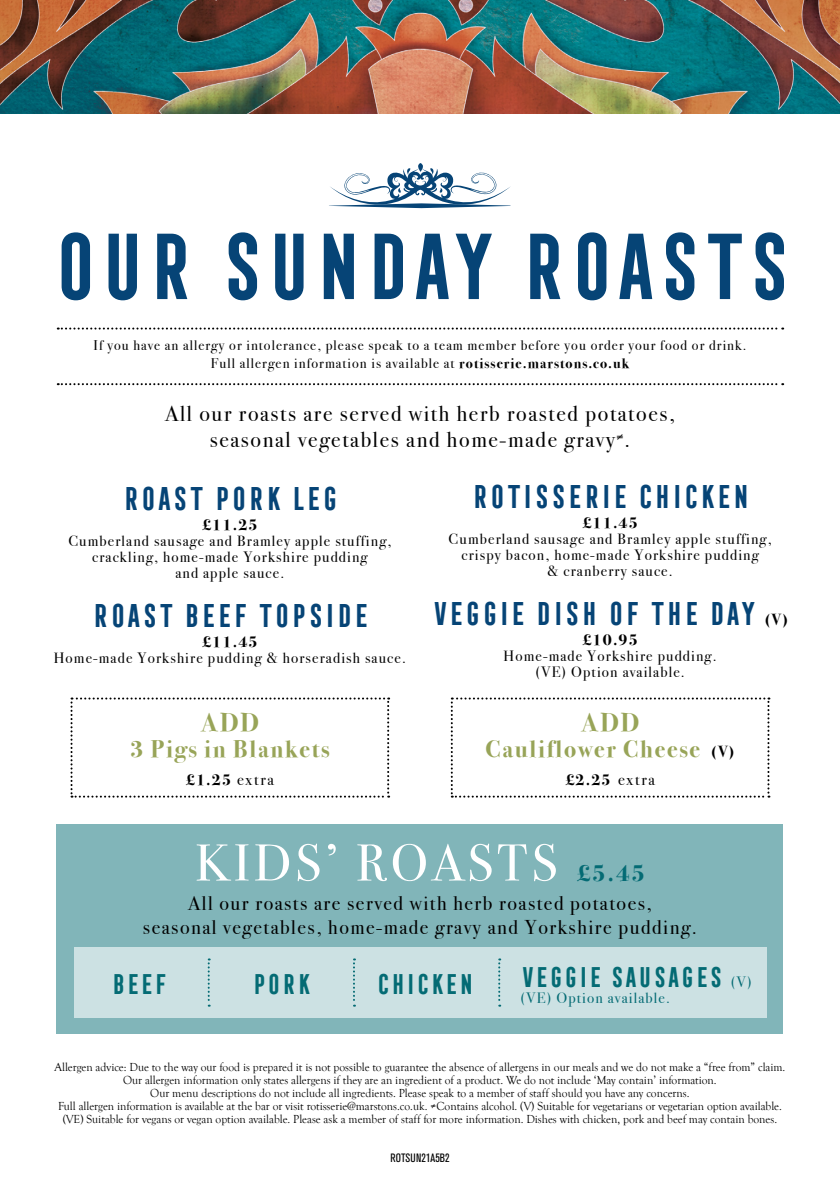
<style>
.page{position:relative;width:840px;height:1191px;background:#fff}
.page>*{position:absolute;margin:0;border:0;box-sizing:border-box;transform-origin:0 0}
.t1{font:700 86px "Frontage Condensed";letter-spacing:-.03em;color:#064476}
.t2{font:52px "Bodoni Svty Two ITCTT";letter-spacing:.075em;color:#fff}
.t3{font:700 30px "Frontage Condensed";color:#064476}
.t4{font:700 26px "Frontage Condensed";color:#046b74}
.t5{font:700 26px "Bodoni Svty Two ITCTT";letter-spacing:.075em;color:#98a458}
.t6{font:700 24px "Bodoni Svty Two ITCTT";letter-spacing:.075em;color:#98a458}
.t7{font:22px/26px "Bodoni Svty Two ITCTT";letter-spacing:.075em;color:#000;text-align:center}
.t8{font:20px/24px "Bodoni Svty Two ITCTT";letter-spacing:.075em;color:#000;text-align:center}
.t9{font:700 16px "Bodoni Svty Two ITCTT";letter-spacing:.075em;color:#000}
.t10{font:15px/16px "Bodoni Svty Two ITCTT";letter-spacing:.075em;color:#000;text-align:center}
.t11{font:15px "Bodoni Svty Two ITCTT";letter-spacing:.075em;color:#046b74}
.t12{font:14px/18px "Bodoni Svty Two ITCTT";letter-spacing:.075em;color:#000;text-align:center}
.t13{font:12px/13px "Goudy Old Style T";color:#000;text-align:center;scale:.96 1}
.t14{font:condensed 12px "Akzidenz Grotesk BE";color:#000}
.s1{font-weight:700}
.s2{font-family:"Bodoni Svty Two ITCTT";font-size:16px;color:#000}
.s3{font-weight:400}
.s4{font-size:16px;color:#000}
.s5{font-weight:700;font-size:24px;color:#046b74}
.s6{font-family:"Bodoni Svty Two ITCTT";font-weight:400;font-size:15px}
</style>
<div class="page">
<div style="left:57px;top:824px;width:725px;height:209px;background:#81b5b9"></div>
<div style="left:74px;top:947px;width:692px;height:71px;background:#cce1e3"></div>
<svg style="left:207px;top:958px;width:2px;height:48px"></svg>
<svg style="left:353px;top:958px;width:2px;height:48px"></svg>
<svg style="left:498px;top:958px;width:2px;height:48px"></svg>
<svg style="left:329px;top:163px;width:181px;height:45px"></svg>
<svg style="left:58px;top:327px;width:724px;height:2px"></svg>
<svg style="left:58px;top:383px;width:724px;height:2px"></svg>
<img style="left:0;top:0;width:839px;height:113px">
<svg style="left:70px;top:697px;width:319px;height:100px"></svg>
<svg style="left:450px;top:697px;width:319px;height:100px"></svg>
<h1 class="t1" style="left:49px;top:218px;width:743px">OUR SUNDAY ROASTS</h1>
<p class="t12" style="left:93px;top:335px;width:654px">If you have an allergy or intolerance, please speak to a team member before you order your food or drink.<br>Full allergen information is available at <span class="s1">rotisserie.marstons.co.uk</span></p>
<h3 class="t7" style="left:165px;top:398px;width:511px">All our roasts are served with herb roasted potatoes, seasonal vegetables and home-made gravy<sup>≠</sup>.</h3>
<h3 class="t3" style="left:122px;top:481px;width:218px">ROAST PORK LEG</h3>
<h3 class="t9" style="left:202px;top:511px;width:57px">£11.25</h3>
<p class="t10" style="left:68px;top:531px;width:324px">Cumberland sausage and Bramley apple stuffing, crackling, home-made Yorkshire pudding<br>and apple sauce.</p>
<h3 class="t3" style="left:91px;top:598px;width:278px">ROAST BEEF TOPSIDE</h3>
<h3 class="t9" style="left:202px;top:628px;width:57px">£11.45</h3>
<p class="t10" style="left:54px;top:648px;width:353px">Home-made Yorkshire pudding &amp; horseradish sauce.</p>
<h3 class="t3" style="left:470px;top:480px;width:280px">ROTISSERIE CHICKEN</h3>
<h3 class="t9" style="left:582px;top:509px;width:57px">£11.45</h3>
<p class="t10" style="left:448px;top:529px;width:324px">Cumberland sausage and Bramley apple stuffing, crispy bacon, home-made Yorkshire pudding<br>&amp; cranberry sauce.</p>
<h3 class="t3" style="left:431px;top:597px;width:358px">VEGGIE DISH OF THE DAY <span class="s2">(V)</span></h3>
<h3 class="t9" style="left:582px;top:626px;width:57px">£10.95</h3>
<p class="t10" style="left:503px;top:646px;width:214px">Home-made Yorkshire pudding. (VE) Option available.</p>
<h3 class="t5" style="left:200px;top:700px;width:60px">ADD</h3>
<h3 class="t6" style="left:130px;top:729px;width:201px">3 Pigs in Blankets</h3>
<h3 class="t9" style="left:186px;top:766px;width:89px">£1.25 <span class="s3">extra</span></h3>
<h3 class="t5" style="left:580px;top:700px;width:60px">ADD</h3>
<h3 class="t6" style="left:485px;top:729px;width:251px">Cauliflower Cheese <span class="s4">(V)</span></h3>
<h3 class="t9" style="left:565px;top:766px;width:91px">£2.25 <span class="s3">extra</span></h3>
<h2 class="t2" style="left:195px;top:820px;width:451px">KIDS’ ROASTS <span class="s5">£5.45</span></h2>
<h3 class="t8" style="left:143px;top:888px;width:555px">All our roasts are served with herb roasted potatoes,<br>seasonal vegetables, home-made gravy and Yorkshire pudding.</h3>
<h3 class="t4" style="left:251px;top:969px;width:60px">PORK</h3>
<h3 class="t4" style="left:375px;top:969px;width:99px">CHICKEN</h3>
<h3 class="t4" style="left:520px;top:962px;width:232px">VEGGIE SAUSAGES <span class="s6">(V)</span></h3>
<p class="t11" style="left:520px;top:985px;width:151px">(VE) Option available.</p>
<h3 class="t4" style="left:110px;top:969px;width:58px">BEEF</h3>
<p class="t13" style="left:54px;top:1061px;width:762px">Allergen advice: Due to the way our food is prepared it is not possible to guarantee the absence of allergens in our meals and we do not make a “free from” claim.<br>Our allergen information only states allergens if they are an ingredient of a product. We do not include ‘May contain’ information.<br>Our menu descriptions do not include all ingredients. Please speak to a member of staff should you have any concerns.<br>Full allergen information is available at the bar or visit rotisserie@marstons.co.uk. ≠Contains alcohol. (V) Suitable for vegetarians or vegetarian option available. (VE) Suitable for vegans or vegan option available. Please ask a member of staff for more information. Dishes with chicken, pork and beef may contain bones.</p>
<p class="t14" style="left:390px;top:1150px;width:61px">ROTSUN21A5B2</p>
</div>
